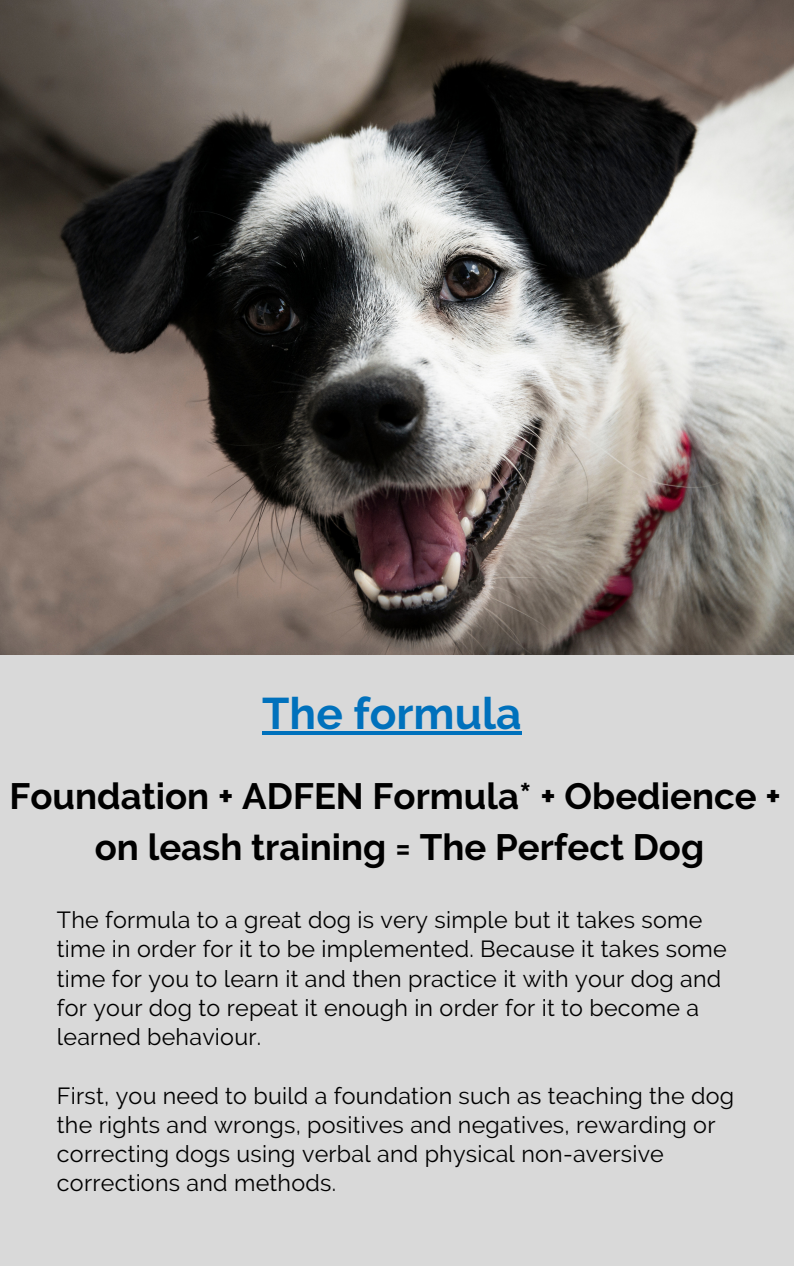
<style>
.page{position:relative;width:794px;height:1266px;background:#fff}
.page>*{position:absolute;margin:0;border:0;box-sizing:border-box;transform-origin:0 0}
.t1{font:700 44.17px "Raleway";color:#0071bc}
.t2{font:700 36.53px "Raleway";color:#000}
.t3{font:23.25px/29.2px "Raleway";letter-spacing:.01em;color:#000}
</style>
<div class="page">
<div style="left:0;top:0;width:793px;height:1266px;background:#d9d9d9"></div>
<img style="left:0;top:0;width:793px;height:654px">
<hr style="left:262px;top:731px;width:259px;height:4px;background:#0071bc">
<p class="t1" style="left:262px;top:687px;width:260px">The formula</p>
<p class="t2" style="left:9px;top:774px;width:772px">Foundation + ADFEN Formula* + Obedience +</p>
<p class="t2" style="left:95px;top:825px;width:610px">on leash training = The Perfect Dog</p>
<p class="t3" style="left:57px;top:905px;width:671px">The formula to a great dog is very simple but it takes some time in order for it to be implemented. Because it takes some time for you to learn it and then practice it with your dog and for your dog to repeat it enough in order for it to become a learned behaviour.</p>
<p class="t3" style="left:57px;top:1080px;width:678px">First, you need to build a foundation such as teaching the dog the rights and wrongs, positives and negatives, rewarding or correcting dogs using verbal and physical non-aversive corrections and methods.</p>
</div>
